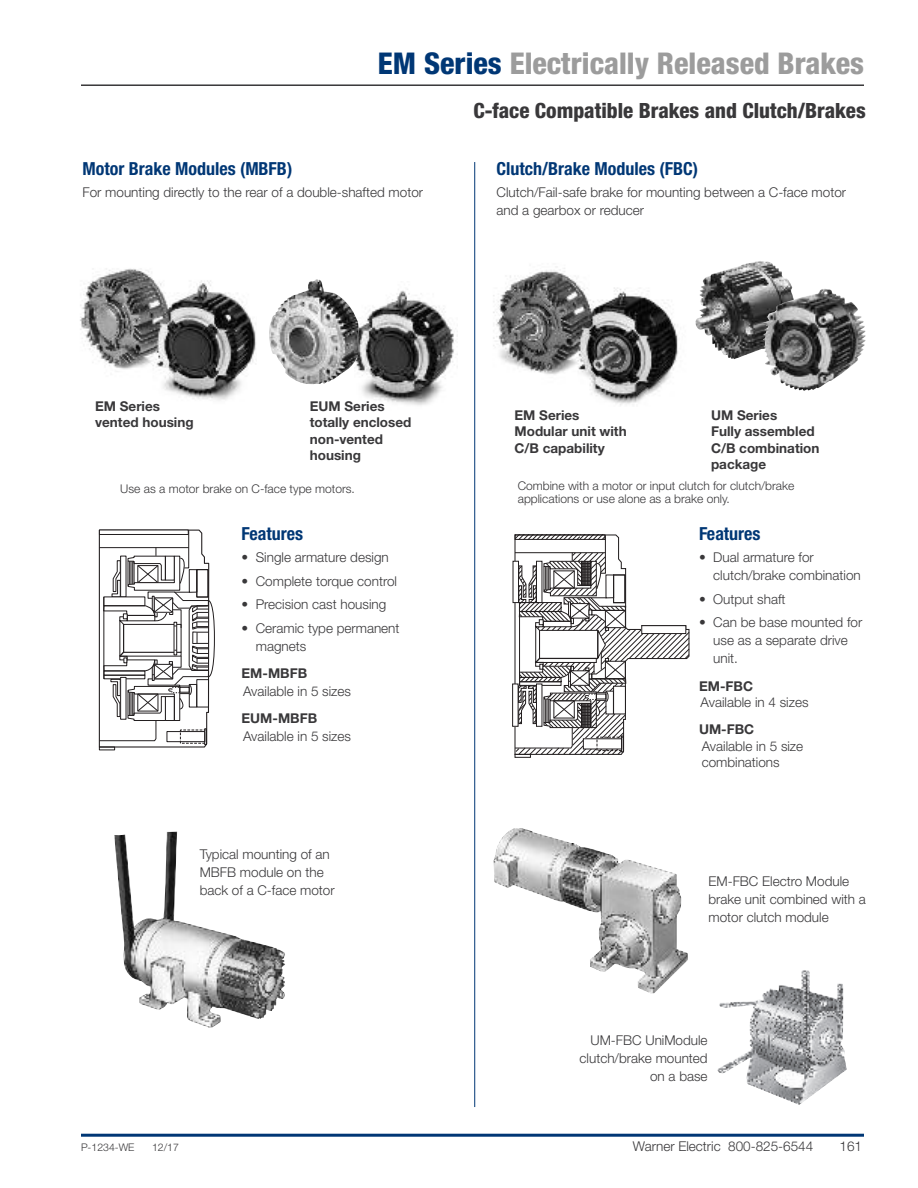
<style>
.page{position:relative;width:918px;height:1188px;background:#fff}
.page>*{position:absolute;margin:0;border:0;box-sizing:border-box;transform-origin:0 0}
.t1{font:800 condensed 30px "Helvetica Neue LT Std";color:#9c9c9c}
.t2{font:800 condensed 21px "Helvetica Neue LT Std";color:#39383a}
.t3{font:700 condensed 18px "Helvetica Neue LT Std";color:#003775}
.t4{font:300 13.5px/18px "Helvetica Neue LT Std";color:#39383a}
.t5{font:700 13.5px/16.5px "Helvetica Neue LT Std";color:#39383a}
.t6{font:300 12px/13.5px "Helvetica Neue LT Std";color:#39383a}
.t7{font:300 10.5px "Helvetica Neue LT Std";color:#39383a}
.s1{color:#003775}
</style>
<div class="page">
<hr style="left:81px;top:1134px;width:783px;height:3px;background:#003775">
<hr style="left:81px;top:84px;width:783px;height:2px;background:#39383a">
<img style="left:360px;top:289px;width:98px;height:117px">
<img style="left:80px;top:268px;width:176px;height:133px">
<img style="left:114px;top:832px;width:171px;height:196px">
<div style="left:512px;top:684px;width:6px;height:43px;border:1px solid #231f20"></div>
<div style="left:515px;top:754px;width:16px;height:4px;border:1px solid #231f20"></div>
<svg style="left:514px;top:534px;width:176px;height:221px"></svg>
<div style="left:588px;top:694px;width:9px;height:6px;border:1px dashed #231f20"></div>
<hr style="left:519px;top:603px;width:1px;height:82px;background:#231f20">
<svg style="left:98px;top:529px;width:117px;height:219px"></svg>
<img style="left:269px;top:279px;width:91px;height:106px">
<img style="left:718px;top:970px;width:129px;height:135px">
<hr style="left:474px;top:162px;width:1px;height:945px;background:#003775">
<img style="left:494px;top:828px;width:194px;height:165px">
<img style="left:493px;top:266px;width:185px;height:140px">
<img style="left:695px;top:261px;width:98px;height:98px">
<img style="left:762px;top:288px;width:104px;height:103px">
<h1 class="t1" style="left:378px;top:53px;width:488px"><span class="s1">EM Series</span> Electrically Released Brakes</h1>
<h3 class="t3" style="left:83px;top:162px;width:211px">Motor Brake Modules (MBFB)</h3>
<p class="t4" style="left:83px;top:185px;width:342px">For mounting directly to the rear of a double-shafted motor</p>
<h2 class="t2" style="left:473px;top:103px;width:394px">C-face Compatible Brakes and Clutch/Brakes</h2>
<h3 class="t3" style="left:497px;top:162px;width:203px">Clutch/Brake Modules (FBC)</h3>
<p class="t4" style="left:497px;top:185px;width:351px">Clutch/Fail-safe brake for mounting between a C-face motor and a gearbox or reducer</p>
<p class="t5" style="left:95px;top:399px;width:100px">EM Series vented housing</p>
<p class="t5" style="left:310px;top:399px;width:103px">EUM Series totally enclosed non-vented housing</p>
<p class="t6" style="left:120px;top:483px;width:236px">Use as a motor brake on C-face type motors.</p>
<h3 class="t3" style="left:242px;top:527px;width:63px">Features</h3>
<p class="t4" style="left:242px;top:550px;width:149px">• Single armature design</p>
<p class="t4" style="left:242px;top:573px;width:157px">• Complete torque control</p>
<p class="t4" style="left:242px;top:597px;width:146px">• Precision cast housing</p>
<p class="t4" style="left:256px;top:620px;width:145px;text-indent:-14px">• Ceramic type permanent magnets</p>
<p class="t5" style="left:242px;top:666px;width:67px">EM-MBFB</p>
<p class="t4" style="left:243px;top:683px;width:110px">Available in 5 sizes</p>
<p class="t5" style="left:242px;top:711px;width:77px">EUM-MBFB</p>
<p class="t4" style="left:243px;top:729px;width:110px">Available in 5 sizes</p>
<p class="t4" style="left:200px;top:847px;width:137px">Typical mounting of an<br>MBFB module on the back of a C-face motor</p>
<p class="t5" style="left:515px;top:408px;width:114px">EM Series<br>Modular unit with<br>C/B capability</p>
<p class="t5" style="left:711px;top:408px;width:110px">UM Series<br>Fully assembled<br>C/B combination package</p>
<p class="t6" style="left:518px;top:480px;width:278px">Combine with a motor or input clutch for clutch/brake applications or use alone as a brake only.</p>
<h3 class="t3" style="left:699px;top:527px;width:63px">Features</h3>
<p class="t4" style="left:713px;top:550px;width:149px;text-indent:-14px">• Dual armature for clutch/brake combination</p>
<p class="t4" style="left:699px;top:591px;width:88px">• Output shaft</p>
<p class="t4" style="left:713px;top:615px;width:151px;text-indent:-14px">• Can be base mounted for use as a separate drive unit.</p>
<p class="t5" style="left:699px;top:679px;width:55px">EM-FBC</p>
<p class="t4" style="left:701px;top:694px;width:110px">Available in 4 sizes</p>
<p class="t5" style="left:699px;top:722px;width:57px">UM-FBC</p>
<p class="t4" style="left:702px;top:739px;width:103px;line-height:16.5px">Available in 5 size combinations</p>
<p class="t4" style="left:708px;top:874px;width:159px">EM-FBC Electro Module brake unit combined with a motor clutch module</p>
<p class="t4" style="left:580px;top:1033px;width:130px;text-align:right">UM-FBC UniModule clutch/brake mounted on a base</p>
<p class="t7" style="left:81px;top:1143px;width:55px">P-1234-WE</p>
<p class="t7" style="left:152px;top:1143px;width:28px">12/17</p>
<p class="t4" style="left:633px;top:1138px;width:182px">Warner Electric 800-825-6544</p>
<p class="t4" style="left:840px;top:1138px;width:24px">161</p>
</div>
